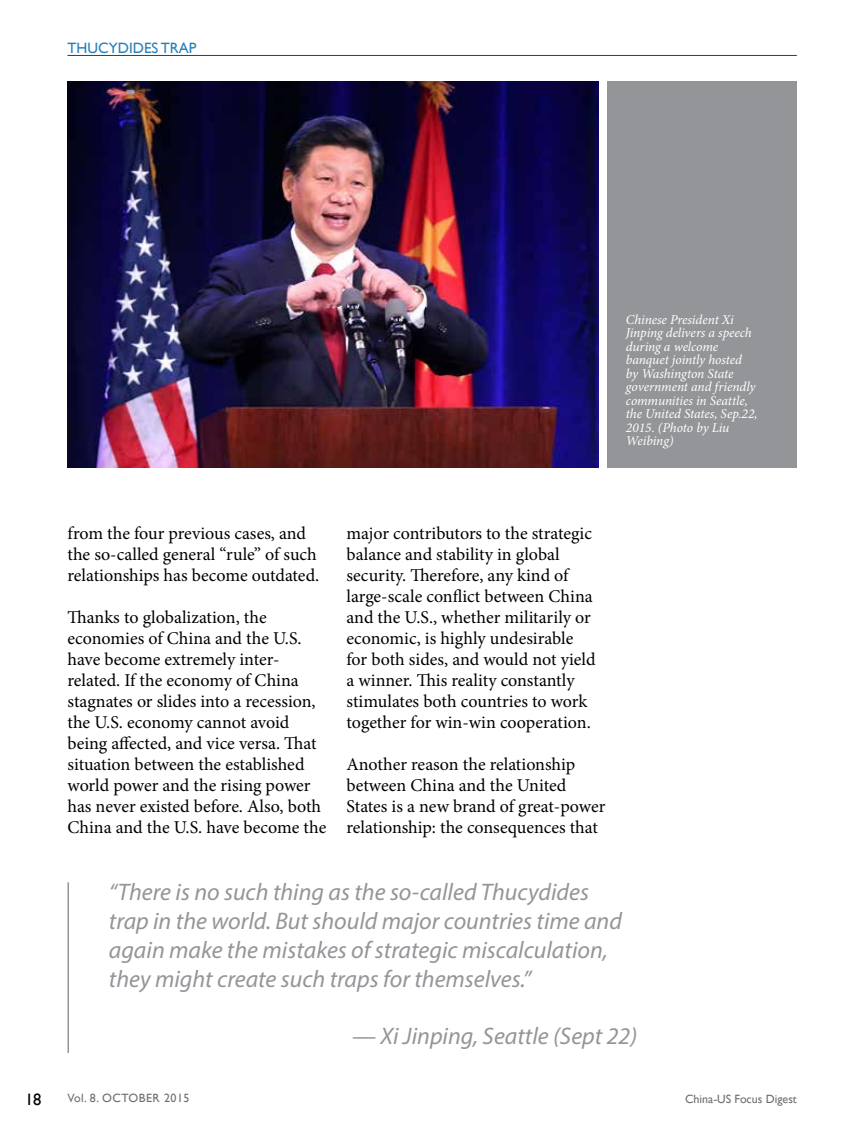
<style>
.page{position:relative;width:864px;height:1134px;background:#fff}
.page>*{position:absolute;margin:0;border:0;box-sizing:border-box;transform-origin:0 0}
.t1{font:italic 24px/28.8px "Myriad Pro";color:#939598}
.t2{font:18px/21px "Minion Pro";color:#000}
.t3{font:16.5px "Gill Sans";color:#000}
.t4{font:15px "Gill Sans";color:#2980b9}
.t5{font:italic 13.5px/13.5px "Minion Pro";letter-spacing:-.01em;color:#fff}
.t6{font:12px "Gill Sans";color:#6d6e71}
.t7{font:12px "Gill Sans";letter-spacing:.04em;color:#6d6e71}
</style>
<div class="page">
<hr style="left:68px;top:55px;width:729px;height:1px;background:#2c3e50">
<div style="left:608px;top:81px;width:189px;height:386px;background:#939598"></div>
<img style="left:68px;top:81px;width:530px;height:386px">
<hr style="left:68px;top:882px;width:1px;height:171px;background:#939598">
<p class="t4" style="left:68px;top:39px;width:130px">THUCYDIDES TRAP</p>
<p class="t5" style="left:626px;top:313px;width:133px">Chinese President Xi<br>Jinping delivers a speech during a welcome banquet jointly hosted by Washington State government and friendly communities in Seattle, the United States, Sep.22,<br>2015. (Photo by Liu<br>Weibing)</p>
<p class="t2" style="left:68px;top:523px;width:253px">from the four previous cases, and the so-called general “rule” of such relationships has become outdated.</p>
<p class="t2" style="left:68px;top:607px;width:260px">Thanks to globalization, the economies of China and the U.S. have become extremely inter&shy;related. If the economy of China stagnates or slides into a recession, the U.S. economy cannot avoid being affected, and vice versa. That situation between the established world power and the rising power has never existed before. Also, both<br>China and the U.S. have become the</p>
<p class="t2" style="left:346px;top:523px;width:251px">major contributors to the strategic balance and stability in global security. Therefore, any kind of large-scale conflict between China and the U.S., whether militarily or economic, is highly undesirable for both sides, and would not yield a winner. This reality constantly stimulates both countries to work together for win-win cooperation.</p>
<p class="t2" style="left:346px;top:754px;width:260px">Another reason the relationship between China and the United States is a new brand of great-power relationship: the consequences that</p>
<h1 class="t1" style="left:109px;top:878px;width:515px">“There is no such thing as the so-called Thucydides trap in the world. But should major countries time and again make the mistakes of strategic miscalculation, they might create such traps for themselves.”</h1>
<h1 class="t1" style="left:352px;top:1022px;width:286px">— Xi Jinping, Seattle (Sept 22)</h1>
<p class="t3" style="left:25px;top:1090px;width:18px">18</p>
<p class="t7" style="left:68px;top:1091px;width:124px">Vol. 8. OCTOBER 2015</p>
<p class="t6" style="left:685px;top:1092px;width:113px">China-US Focus Digest</p>
</div>
